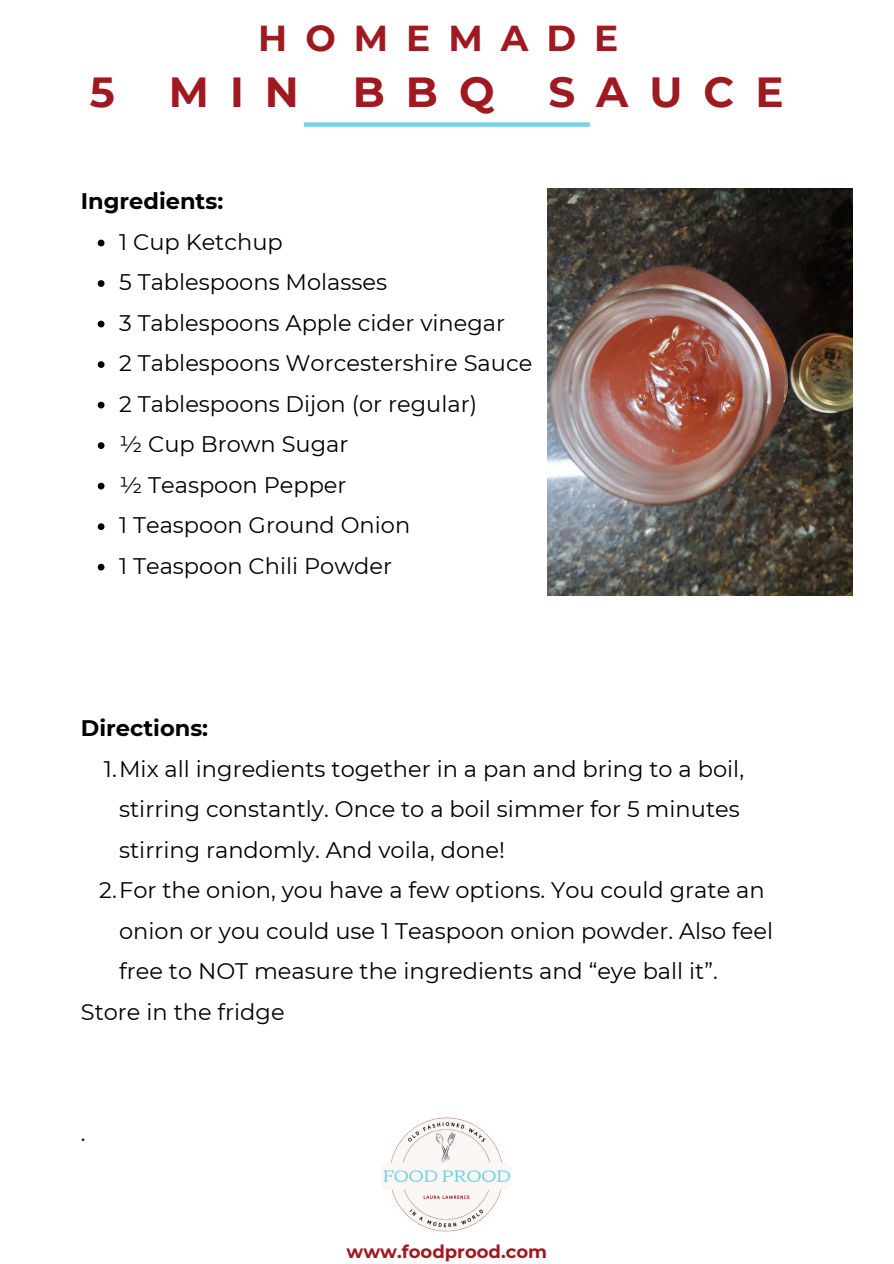
<style>
.page{position:relative;width:894px;height:1264px;background:#fff}
.page>*{position:absolute;margin:0;border:0;box-sizing:border-box;transform-origin:0 0}
.t1{font:700 42px "Montserrat";letter-spacing:.5em;color:#9f1920}
.t2{font:700 36px "Montserrat";letter-spacing:.5em;color:#9f1920}
.t3{font:22.5px/40.5px "Montserrat";color:#000}
.t4{font:700 22.5px "Montserrat";color:#000}
.t5{font:700 18px "Montserrat";color:#9f1920}
</style>
<div class="page">
<svg style="left:98px;top:240px;width:6px;height:6px"></svg>
<svg style="left:98px;top:280px;width:6px;height:7px"></svg>
<svg style="left:98px;top:321px;width:6px;height:6px"></svg>
<svg style="left:98px;top:361px;width:6px;height:7px"></svg>
<svg style="left:98px;top:402px;width:6px;height:6px"></svg>
<svg style="left:98px;top:442px;width:6px;height:7px"></svg>
<svg style="left:98px;top:483px;width:6px;height:6px"></svg>
<svg style="left:98px;top:523px;width:6px;height:7px"></svg>
<svg style="left:98px;top:564px;width:6px;height:6px"></svg>
<div style="left:304px;top:122px;width:285px;height:5px;background:#78d2e6"></div>
<img style="left:547px;top:189px;width:304px;height:406px">
<img style="left:382px;top:1117px;width:129px;height:115px">
<p class="t2" style="left:258px;top:16px;width:361px">HOMEMADE</p>
<p class="t1" style="left:90px;top:67px;width:26px">5</p>
<p class="t1" style="left:169px;top:67px;width:131px">MIN</p>
<p class="t1" style="left:352px;top:67px;width:143px">BBQ</p>
<p class="t1" style="left:548px;top:67px;width:237px">SAUCE</p>
<h1 class="t4" style="left:81px;top:187px;width:144px">Ingredients:</h1>
<h2 class="t3" style="left:119px;top:221px;width:165px">1 Cup Ketchup</h2>
<p class="t3" style="left:119px;top:262px;width:269px">5 Tablespoons Molasses</p>
<p class="t3" style="left:119px;top:302px;width:387px">3 Tablespoons Apple cider vinegar</p>
<p class="t3" style="left:119px;top:343px;width:414px">2 Tablespoons Worcestershire Sauce</p>
<p class="t3" style="left:119px;top:383px;width:359px">2 Tablespoons Dijon (or regular)</p>
<p class="t3" style="left:119px;top:424px;width:231px">½ Cup Brown Sugar</p>
<p class="t3" style="left:119px;top:464px;width:229px">½ Teaspoon Pepper</p>
<p class="t3" style="left:119px;top:505px;width:292px">1 Teaspoon Ground Onion</p>
<p class="t3" style="left:119px;top:545px;width:274px">1 Teaspoon Chili Powder</p>
<p class="t4" style="left:81px;top:714px;width:129px">Directions:</p>
<h2 class="t3" style="left:119px;top:748px;width:626px;text-indent:-15px">1.Mix all ingredients together in a pan and bring to a boil, stirring constantly. Once to a boil simmer for 5 minutes stirring randomly. And voila, done!</h2>
<p class="t3" style="left:119px;top:869px;width:655px;text-indent:-20px">2.For the onion, you have a few options. You could grate an onion or you could use 1 Teaspoon onion powder. Also feel free to NOT measure the ingredients and “eye ball it”.</p>
<p class="t3" style="left:81px;top:991px;width:205px">Store in the fridge</p>
<h3 class="t3" style="left:81px;top:1112px;width:6px">.</h3>
<p class="t5" style="left:346px;top:1240px;width:202px">www.foodprood.com</p>
</div>
